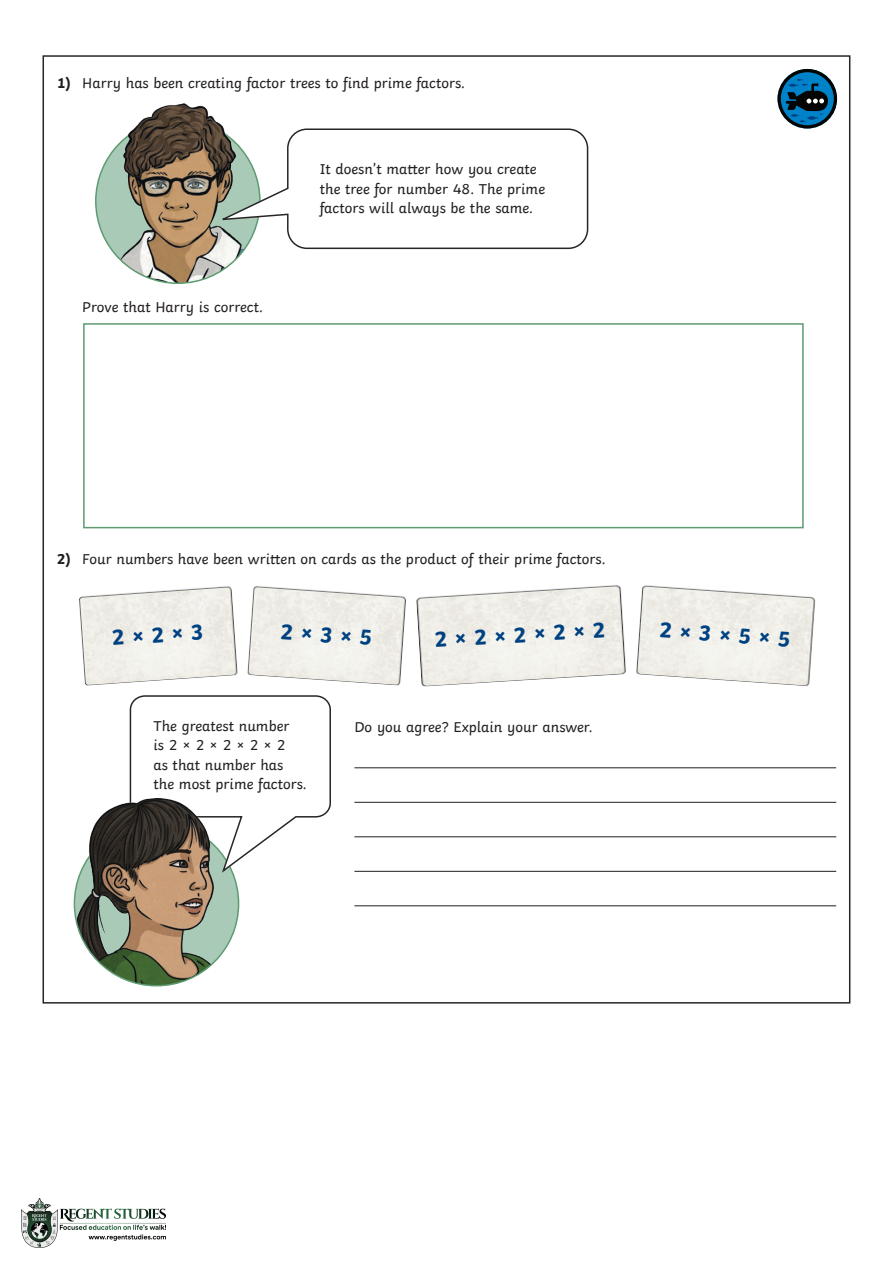
<style>
.page{position:relative;width:893px;height:1263px;background:#fff}
.page>*{position:absolute;margin:0;border:0;box-sizing:border-box;transform-origin:0 0}
.Body_Text{font:700 22.5px "Twinkl";color:#004281}
.Body_Text-2{font:15px/19.5px "Twinkl";color:#231f20}
.Indented_Body_Text{font:15px "Twinkl";color:#231f20}
.s1{font-weight:700}
</style>
<div class="page">
<hr style="left:354px;top:767px;width:482px;height:1px;background:#231f20">
<hr style="left:354px;top:802px;width:482px;height:1px;background:#231f20">
<hr style="left:354px;top:836px;width:482px;height:1px;background:#231f20">
<hr style="left:354px;top:871px;width:482px;height:1px;background:#231f20">
<hr style="left:354px;top:905px;width:482px;height:1px;background:#231f20">
<svg style="left:777px;top:69px;width:60px;height:59px"></svg>
<img style="left:96px;top:119px;width:164px;height:164px;border-radius:82px">
<img style="left:108px;top:103px;width:116px;height:86px">
<svg style="left:215px;top:128px;width:374px;height:122px"></svg>
<div style="left:83px;top:323px;width:721px;height:205px;background:#fff;border:2px solid #5d9b71"></div>
<img style="left:79px;top:586px;width:159px;height:100px">
<img style="left:247px;top:586px;width:159px;height:100px">
<img style="left:416px;top:585px;width:210px;height:102px">
<img style="left:636px;top:585px;width:180px;height:101px">
<img style="left:74px;top:821px;width:165px;height:165px;border-radius:82px">
<svg style="left:129px;top:695px;width:202px;height:180px"></svg>
<img style="left:82px;top:798px;width:149px;height:108px">
<img style="left:22px;top:1199px;width:143px;height:49px">
<p class="Body_Text-2" style="left:57px;top:72px;width:410px"><span class="s1">1)</span> Harry has been creating factor trees to find prime factors.</p>
<p class="Indented_Body_Text" style="left:82px;top:295px;width:182px">Prove that Harry is correct.</p>
<p class="Body_Text-2" style="left:320px;top:158px;width:227px">It doesn’t matter how you create the tree for number 48. The prime factors will always be the same.</p>
<p class="Body_Text-2" style="left:57px;top:548px;width:550px"><span class="s1">2)</span> Four numbers have been written on cards as the product of their prime factors.</p>
<p class="Body_Text" style="left:110px;top:619px;width:94px;rotate:-4deg">2×2×3</p>
<p class="Body_Text" style="left:282px;top:613px;width:94px;rotate:4deg">2×3×5</p>
<p class="Body_Text" style="left:433px;top:621px;width:173px;rotate:-3deg">2×2×2×2×2</p>
<p class="Body_Text" style="left:661px;top:611px;width:134px;rotate:4deg">2×3×5×5</p>
<p class="Body_Text-2" style="left:154px;top:715px;width:155px">The greatest number<br>is 2 × 2 × 2 × 2 × 2<br>as that number has the most prime factors.</p>
<p class="Indented_Body_Text" style="left:354px;top:715px;width:240px">Do you agree? Explain your answer.</p>
</div>
